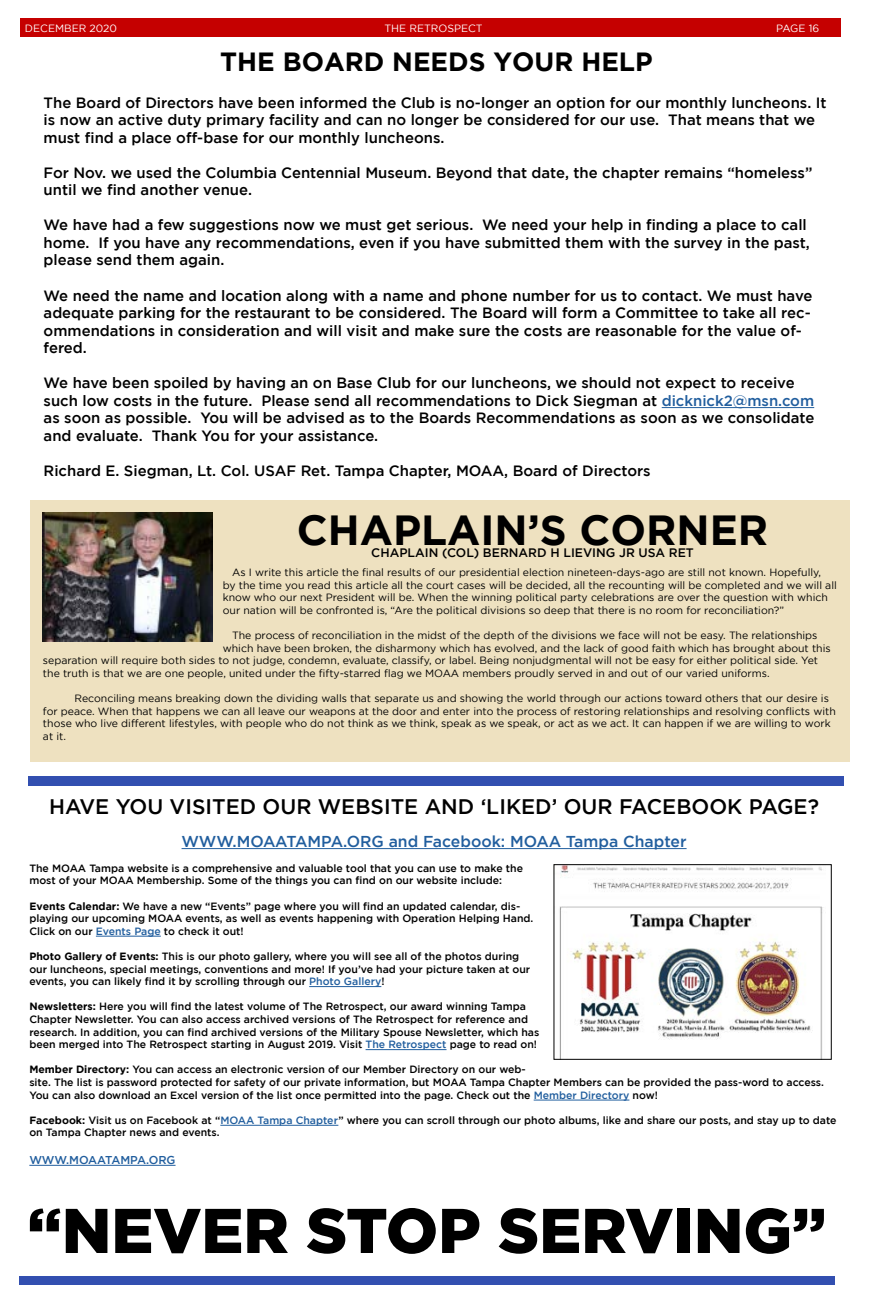
<style>
.page{position:relative;width:869px;height:1303px;background:#fff}
.page>*{position:absolute;margin:0;border:0;box-sizing:border-box;transform-origin:0 0}
.t1{font:900 63px "Gotham";color:#000}
.t2{font:700 42px "Gotham";color:#000}
.t3{font:700 26.25px "Gotham";color:#000}
.t4{font:500 21px "Gotham";color:#000}
.t5{font:500 15.75px "Gotham";color:#215e9e}
.t6{font:500 14.88px/17.5px "Gotham";color:#000}
.t7{font:500 12.25px "Gotham";color:#000}
.t8{font:500 11.38px "Gotham";letter-spacing:-.01em;color:#215e9e}
.t9{font:500 10.5px/12.6px "Gotham";color:#000}
.t10{font:10.5px/12.6px "Gotham";color:#000}
.t11{font:10.5px "Gotham";color:#fff}
.s1{color:#215e9e}
.s2{font-weight:700}
</style>
<div class="page">
<div style="left:20px;top:18px;width:820px;height:19px;background:#c50000"></div>
<div style="left:19px;top:1275px;width:815px;height:9px;background:#324fb0"></div>
<div style="left:28px;top:776px;width:815px;height:9px;background:#324fb0"></div>
<hr style="left:181px;top:848px;width:505px;height:1px;background:#215e9e">
<hr style="left:96px;top:935px;width:65px;height:1px;background:#215e9e">
<hr style="left:309px;top:986px;width:72px;height:1px;background:#215e9e">
<hr style="left:365px;top:1049px;width:81px;height:1px;background:#215e9e">
<hr style="left:533px;top:1099px;width:96px;height:1px;background:#215e9e">
<hr style="left:220px;top:1124px;width:118px;height:1px;background:#215e9e">
<hr style="left:29px;top:1164px;width:146px;height:1px;background:#215e9e">
<img style="left:559px;top:866px;width:264px;height:191px">
<div style="left:31px;top:500px;width:818px;height:261px;background:#eee1c0"></div>
<img style="left:43px;top:512px;width:170px;height:129px">
<hr style="left:661px;top:407px;width:152px;height:1px;background:#215e9e">
<p class="t11" style="left:25px;top:22px;width:93px">DECEMBER 2020</p>
<p class="t11" style="left:384px;top:22px;width:100px">THE RETROSPECT</p>
<p class="t11" style="left:775px;top:22px;width:45px">PAGE 16</p>
<h3 class="t3" style="left:220px;top:47px;width:434px">THE BOARD NEEDS YOUR HELP</h3>
<p class="t6" style="left:44px;top:94px;width:784px">The Board of Directors have been informed the Club is no-longer an option for our monthly luncheons. It is now an active duty primary facility and can no longer be considered for our use. That means that we must find a place off-base for our monthly luncheons.</p>
<h3 class="t6" style="left:44px;top:163px;width:770px">For Nov. we used the Columbia Centennial Museum. Beyond that date, the chapter remains “homeless” until we find another venue.</h3>
<h3 class="t6" style="left:44px;top:216px;width:767px">We have had a few suggestions now we must get serious. We need your help in finding a place to call home. If you have any recommendations, even if you have submitted them with the survey in the past, please send them again.</h3>
<p class="t6" style="left:44px;top:286px;width:770px">We need the name and location along with a name and phone number for us to contact. We must have adequate parking for the restaurant to be considered. The Board will form a Committee to take all rec&shy;ommendations in consideration and will visit and make sure the costs are reasonable for the value of&shy;fered.</p>
<p class="t6" style="left:44px;top:373px;width:772px">We have been spoiled by having an on Base Club for our luncheons, we should not expect to receive such low costs in the future. Please send all recommendations to Dick Siegman at <span class="s1">dicknick2@msn.com </span>as soon as possible. You will be advised as to the Boards Recommendations as soon as we consolidate and evaluate. Thank You for your assistance.</p>
<h3 class="t6" style="left:44px;top:461px;width:608px">Richard E. Siegman, Lt. Col. USAF Ret. Tampa Chapter, MOAA, Board of Directors</h3>
<h2 class="t2" style="left:297px;top:505px;width:472px">CHAPLAIN’S CORNER</h2>
<p class="t7" style="left:371px;top:545px;width:324px">CHAPLAIN (COL) BERNARD H LIEVING JR USA RET</p>
<p class="t10" style="left:223px;top:565px;width:615px;text-indent:9px">As I write this article the final results of our presidential election nineteen-days-ago are still not known. Hopefully,<br>by the time you read this article all the court cases will be decided, all the recounting will be completed and we will all know who our next President will be. When the winning political party celebrations are over the question with which our nation will be confronted is, “Are the political divisions so deep that there is no room for reconciliation?”</p>
<p class="t10" style="left:232px;top:628px;width:586px">The process of reconciliation in the midst of the depth of the divisions we face will not be easy. The relationships</p>
<p class="t10" style="left:223px;top:641px;width:609px">which have been broken, the disharmony which has evolved, and the lack of good faith which has brought about this</p>
<p class="t10" style="left:43px;top:654px;width:776px">separation will require both sides to not judge, condemn, evaluate, classify, or label. Being nonjudgmental will not be easy for either political side. Yet</p>
<p class="t10" style="left:43px;top:666px;width:727px">the truth is that we are one people, united under the fifty-starred flag we MOAA members proudly served in and out of our varied uniforms.</p>
<p class="t10" style="left:43px;top:691px;width:794px;text-indent:32px">Reconciling means breaking down the dividing walls that separate us and showing the world through our actions toward others that our desire is for peace. When that happens we can all leave our weapons at the door and enter into the process of restoring relationships and resolving conflicts with those who live different lifestyles, with people who do not think as we think, speak as we speak, or act as we act. It can happen if we are willing to work at it.</p>
<h3 class="t4" style="left:49px;top:794px;width:771px">HAVE YOU VISITED OUR WEBSITE AND ‘LIKED’ OUR FACEBOOK PAGE?</h3>
<h3 class="t5" style="left:181px;top:831px;width:506px">WWW.MOAATAMPA.ORG and Facebook: MOAA Tampa Chapter</h3>
<p class="t9" style="left:29px;top:861px;width:495px">The MOAA Tampa website is a comprehensive and valuable tool that you can use to make the most of your MOAA Membership. Some of the things you can find on our website include:</p>
<p class="t9" style="left:29px;top:899px;width:505px"><span class="s2">Events Calendar:</span> We have a new “Events” page where you will find an updated calendar, dis&shy;playing our upcoming MOAA events, as well as events happening with Operation Helping Hand.<br>Click on our <span class="s1">Events Page</span> to check it out!</p>
<p class="t9" style="left:29px;top:949px;width:502px"><span class="s2">Photo Gallery of Events:</span> This is our photo gallery, where you will see all of the photos during our luncheons, special meetings, conventions and more! If you’ve had your picture taken at our events, you can likely find it by scrolling through our <span class="s1">Photo Gallery</span>!</p>
<p class="t9" style="left:29px;top:1000px;width:511px"><span class="s2">Newsletters:</span> Here you will find the latest volume of The Retrospect, our award winning Tampa Chapter Newsletter. You can also access archived versions of The Retrospect for reference and research. In addition, you can find archived versions of the Military Spouse Newsletter, which has been merged into The Retrospect starting in August 2019. Visit <span class="s1">The Retrospect</span> page to read on!</p>
<p class="t9" style="left:29px;top:1063px;width:795px"><span class="s2">Member Directory:</span> You can access an electronic version of our Member Directory on our web-<br>site. The list is password protected for safety of our private information, but MOAA Tampa Chapter Members can be provided the pass-word to access.<br>You can also download an Excel version of the list once permitted into the page. Check out the <span class="s1">Member Directory</span> now!</p>
<p class="t9" style="left:29px;top:1113px;width:808px"><span class="s2">Facebook:</span> Visit us on Facebook at “<span class="s1">MOAA Tampa Chapter</span>” where you can scroll through our photo albums, like and share our posts, and stay up to date on Tampa Chapter news and events.</p>
<p class="t8" style="left:29px;top:1153px;width:148px">WWW.MOAATAMPA.ORG</p>
<h1 class="t1" style="left:27px;top:1193px;width:800px">“NEVER STOP SERVING”</h1>
</div>
